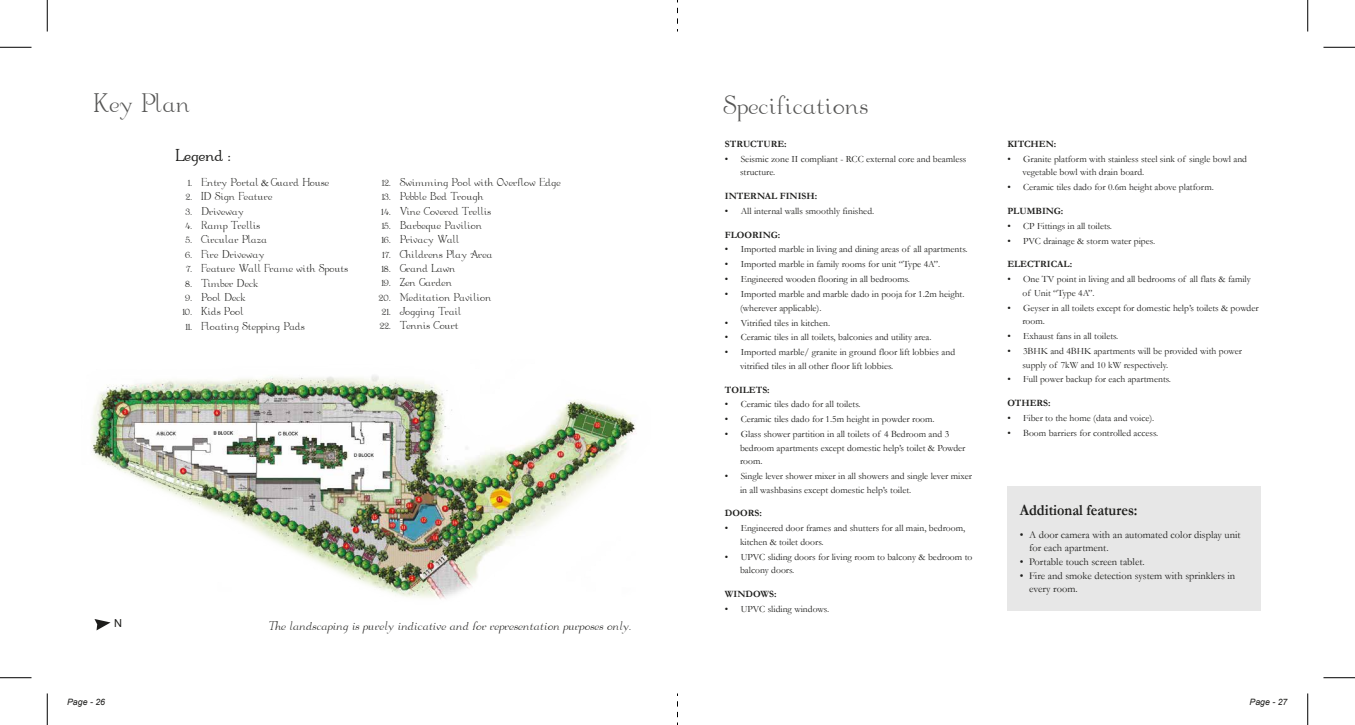
<style>
.page{position:relative;width:1355px;height:725px;background:#fff}
.page>*{position:absolute;margin:0;border:0;box-sizing:border-box;transform-origin:0 0}
.t1{font:24.5px "Walters Regular SWFTE";color:#575756}
.t2{font:700 15.75px "Garamond";color:#1d1d1b;scale:.9 1}
.t3{font:15.75px "Walters Bold SWFTE";color:#1d1d1b}
.t4{font:11.38px "Walters Italic SWFTE";color:#1d1d1b}
.t5{font:11.03px "Arial";color:#1d1d1b}
.t6{font:10.5px "Walters Regular SWFTE";color:#1d1d1b}
.t7{font:10.5px/13.1px "Garamond";color:#1d1d1b}
.t8{font:9.62px/13.6px "Garamond";color:#1d1d1b}
.t9{font:700 9.62px "Garamond";color:#1d1d1b}
.t10{font:italic 8.75px "Arial";color:#1d1d1b}
.s1{font-family:"Garamond"}
</style>
<div class="page">
<hr style="left:47px;top:0;width:1px;height:31px;background:#000">
<hr style="left:0;top:47px;width:31px;height:1px;background:#000">
<hr style="left:0;top:677px;width:31px;height:1px;background:#000">
<hr style="left:47px;top:693px;width:1px;height:31px;background:#000">
<svg style="left:677px;top:8px;width:1px;height:23px"></svg>
<svg style="left:677px;top:693px;width:1px;height:31px"></svg>
<hr style="left:1307px;top:0;width:1px;height:31px;background:#000">
<hr style="left:1323px;top:47px;width:31px;height:1px;background:#000">
<hr style="left:1323px;top:677px;width:31px;height:1px;background:#000">
<hr style="left:1307px;top:693px;width:1px;height:31px;background:#000">
<img style="left:91px;top:375px;width:546px;height:224px">
<svg style="left:94px;top:619px;width:17px;height:11px"></svg>
<div style="left:1007px;top:486px;width:253px;height:125px;background:#e7e7e7"></div>
<h1 class="t1" style="left:94px;top:93px;width:99px">Key Plan</h1>
<h2 class="t3" style="left:176px;top:148px;width:56px">Legend :</h2>
<p class="t6" style="left:188px;top:177px;width:143px">1. Entry Portal <span class="s1">&amp;</span> Guard House</p>
<p class="t6" style="left:186px;top:192px;width:88px">2. ID Sign Feature</p>
<p class="t6" style="left:185px;top:206px;width:60px">3. Driveway</p>
<p class="t6" style="left:185px;top:221px;width:77px">4. Ramp Trellis</p>
<p class="t6" style="left:185px;top:235px;width:83px">5. Circular Plaza</p>
<p class="t6" style="left:185px;top:249px;width:81px">6. Fire Driveway</p>
<p class="t6" style="left:186px;top:264px;width:164px">7. Feature Wall Frame with Spouts</p>
<p class="t6" style="left:185px;top:278px;width:74px">8. Timber Deck</p>
<p class="t6" style="left:185px;top:292px;width:62px">9. Pool Deck</p>
<p class="t6" style="left:182px;top:307px;width:63px">10. Kids Pool</p>
<p class="t6" style="left:185px;top:321px;width:121px">11. Floating Stepping Pads</p>
<p class="t6" style="left:382px;top:177px;width:180px">12. Swimming Pool with Overflow Edge</p>
<p class="t6" style="left:382px;top:192px;width:103px">13. Pebble Bed Trough</p>
<p class="t6" style="left:381px;top:206px;width:112px">14. Vine Covered Trellis</p>
<p class="t6" style="left:382px;top:220px;width:102px">15. Barbeque Pavilion</p>
<p class="t6" style="left:381px;top:235px;width:80px">16. Privacy Wall</p>
<p class="t6" style="left:382px;top:249px;width:112px">17. Childrens Play Area</p>
<p class="t6" style="left:381px;top:263px;width:76px">18. Grand Lawn</p>
<p class="t6" style="left:381px;top:278px;width:72px">19. Zen Garden</p>
<p class="t6" style="left:379px;top:292px;width:114px">20. Meditation Pavilion</p>
<p class="t6" style="left:382px;top:307px;width:81px">21. Jogging Trail</p>
<p class="t6" style="left:380px;top:321px;width:81px">22. Tennis Court</p>
<p class="t5" style="left:114px;top:615px;width:9px">N</p>
<p class="t4" style="left:267px;top:620px;width:365px">The landscaping is purely indicative and for representation purposes only.</p>
<h1 class="t1" style="left:723px;top:94px;width:147px">Specifications</h1>
<p class="t9" style="left:725px;top:137px;width:63px">STRUCTURE:</p>
<p class="t8" style="left:740px;top:152px;width:228px;text-indent:-15px">• Seismic zone II compliant - RCC external core and beamless structure.</p>
<p class="t9" style="left:725px;top:189px;width:94px">INTERNAL FINISH:</p>
<p class="t8" style="left:725px;top:204px;width:151px">• All internal walls smoothly finished.</p>
<p class="t9" style="left:725px;top:228px;width:57px">FLOORING:</p>
<p class="t8" style="left:725px;top:242px;width:244px">• Imported marble in living and dining areas of all apartments.</p>
<p class="t8" style="left:725px;top:257px;width:217px">• Imported marble in family rooms for unit “Type 4A”.</p>
<p class="t8" style="left:725px;top:272px;width:187px">• Engineered wooden flooring in all bedrooms.</p>
<p class="t8" style="left:740px;top:287px;width:226px;text-indent:-15px">• Imported marble and marble dado in pooja for 1.2m height. (wherever applicable).</p>
<p class="t8" style="left:725px;top:315px;width:107px">• Vitrified tiles in kitchen.</p>
<p class="t8" style="left:725px;top:330px;width:208px">• Ceramic tiles in all toilets, balconies and utility area.</p>
<p class="t8" style="left:740px;top:345px;width:217px;text-indent:-15px">• Imported marble/ granite in ground floor lift lobbies and vitrified tiles in all other floor lift lobbies.</p>
<p class="t9" style="left:725px;top:383px;width:46px">TOILETS:</p>
<p class="t8" style="left:725px;top:397px;width:137px">• Ceramic tiles dado for all toilets.</p>
<p class="t8" style="left:725px;top:412px;width:211px">• Ceramic tiles dado for 1.5m height in powder room.</p>
<p class="t8" style="left:740px;top:427px;width:227px;text-indent:-15px">• Glass shower partition in all toilets of 4 Bedroom and 3 bedroom apartments except domestic help’s toilet &amp; Powder room.</p>
<p class="t8" style="left:740px;top:469px;width:233px;text-indent:-15px">• Single lever shower mixer in all showers and single lever mixer in all washbasins except domestic help’s toilet.</p>
<p class="t9" style="left:725px;top:506px;width:38px">DOORS:</p>
<p class="t8" style="left:740px;top:521px;width:227px;text-indent:-15px">• Engineered door frames and shutters for all main, bedroom, kitchen &amp; toilet doors.</p>
<p class="t8" style="left:740px;top:549px;width:234px;text-indent:-15px">• UPVC sliding doors for living room to balcony &amp; bedroom to balcony doors.</p>
<p class="t9" style="left:725px;top:587px;width:53px">WINDOWS:</p>
<p class="t8" style="left:725px;top:601px;width:106px">• UPVC sliding windows.</p>
<p class="t9" style="left:1007px;top:137px;width:51px">KITCHEN:</p>
<p class="t8" style="left:1022px;top:152px;width:226px;text-indent:-15px">• Granite platform with stainless steel sink of single bowl and vegetable bowl with drain board.</p>
<p class="t8" style="left:1007px;top:180px;width:208px">• Ceramic tiles dado for 0.6m height above platform.</p>
<p class="t9" style="left:1007px;top:204px;width:58px">PLUMBING:</p>
<p class="t8" style="left:1007px;top:219px;width:106px">• CP Fittings in all toilets.</p>
<p class="t8" style="left:1007px;top:233px;width:149px">• PVC drainage &amp; storm water pipes.</p>
<p class="t9" style="left:1007px;top:258px;width:66px">ELECTRICAL:</p>
<p class="t8" style="left:1022px;top:272px;width:230px;text-indent:-15px">• One TV point in living and all bedrooms of all flats &amp; family of Unit “Type 4A”.</p>
<p class="t8" style="left:1022px;top:300px;width:238px;text-indent:-15px">• Geyser in all toilets except for domestic help’s toilets &amp; powder room.</p>
<p class="t8" style="left:1007px;top:329px;width:113px">• Exhaust fans in all toilets.</p>
<p class="t8" style="left:1022px;top:344px;width:221px;text-indent:-15px">• 3BHK and 4BHK apartments will be provided with power supply of 7kW and 10 kW respectively.</p>
<p class="t8" style="left:1007px;top:372px;width:165px">• Full power backup for each apartments.</p>
<p class="t9" style="left:1007px;top:396px;width:45px">OTHERS:</p>
<p class="t8" style="left:1007px;top:411px;width:148px">• Fiber to the home (data and voice).</p>
<p class="t8" style="left:1007px;top:425px;width:152px">• Boom barriers for controlled access.</p>
<h2 class="t2" style="left:1019px;top:499px;width:132px">Additional features:</h2>
<p class="t7" style="left:1029px;top:527px;width:213px;text-indent:-9px">• A door camera with an automated color display unit for each apartment.</p>
<p class="t7" style="left:1019px;top:554px;width:126px">• Portable touch screen tablet.</p>
<p class="t7" style="left:1029px;top:568px;width:208px;text-indent:-9px">• Fire and smoke detection system with sprinklers in every room.</p>
<p class="t10" style="left:67px;top:696px;width:39px">Page - 26</p>
<p class="t10" style="left:1249px;top:696px;width:39px">Page - 27</p>
</div>
